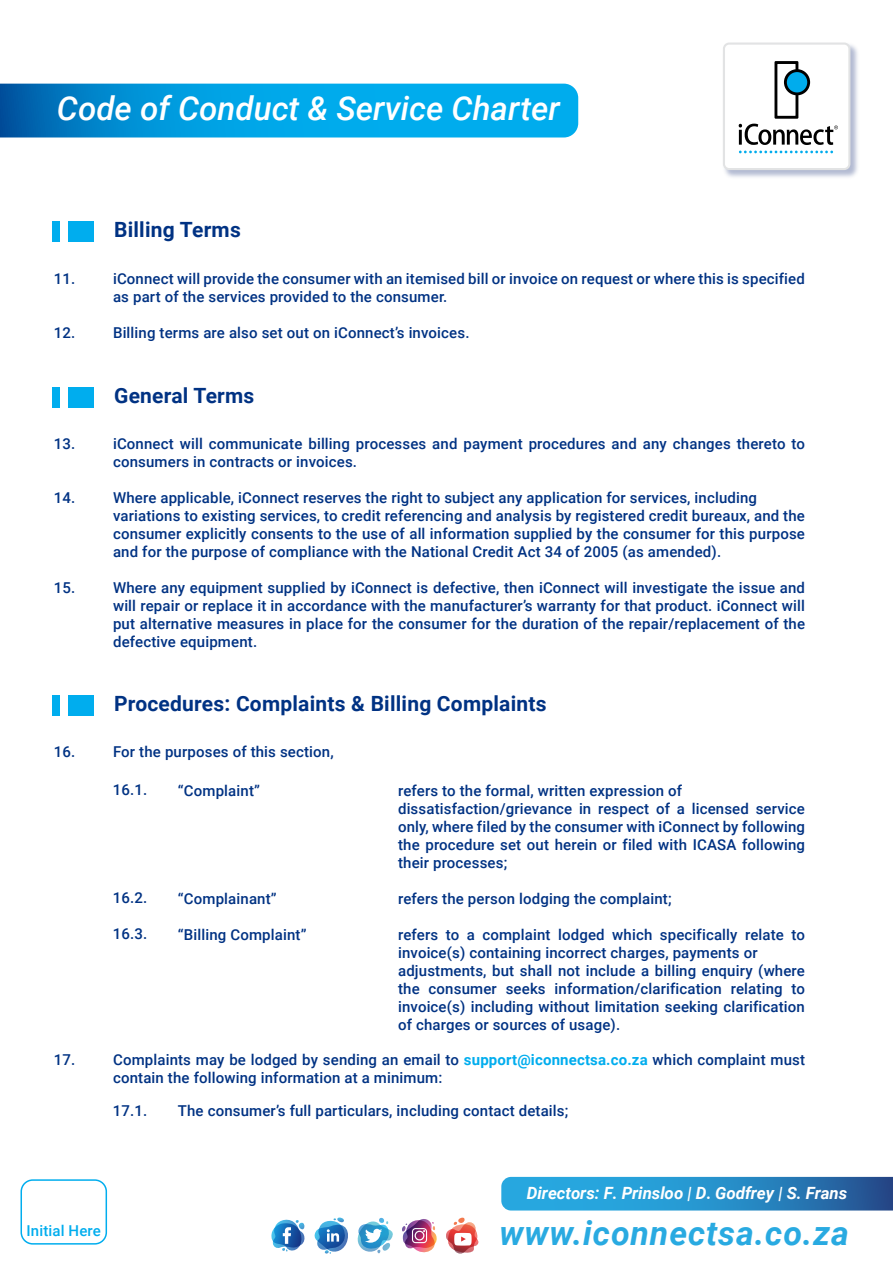
<style>
.page{position:relative;width:893px;height:1263px;background:#fff}
.page>*{position:absolute;margin:0;border:0;box-sizing:border-box;transform-origin:0 0}
.t1{font:italic 700 33.75px "Roboto";letter-spacing:.025em;color:#29aae1}
.t2{font:italic 500 33px "Roboto";color:#fff}
.t3{font:700 21px "Roboto";letter-spacing:.01em;color:#003283}
.t4{font:italic 700 16.95px "Roboto";letter-spacing:-.005em;color:#fff}
.t5{font:500 15px/18px "Roboto";letter-spacing:.01em;color:#003283}
.t6{font:500 15px "Roboto";letter-spacing:.01em;color:#00adee}
.s1{font-weight:700;color:#00adee}
</style>
<div class="page">
<svg style="left:0;top:84px;width:578px;height:53px;background:#009bde"></svg>
<img style="left:725px;top:42px;width:133px;height:135px">
<svg style="left:723px;top:43px;width:127px;height:127px"></svg>
<svg style="left:402px;top:1219px;width:35px;height:33px"></svg>
<svg style="left:358px;top:1218px;width:35px;height:35px"></svg>
<svg style="left:446px;top:1217px;width:33px;height:37px"></svg>
<svg style="left:271px;top:1220px;width:33px;height:32px"></svg>
<svg style="left:315px;top:1217px;width:33px;height:37px"></svg>
<svg style="left:501px;top:1177px;width:392px;height:33px;background:#278bc5"></svg>
<div style="left:68px;top:221px;width:26px;height:21px;background:#00adee"></div>
<div style="left:52px;top:221px;width:7px;height:21px;background:#00adee"></div>
<div style="left:68px;top:387px;width:26px;height:20px;background:#00adee"></div>
<div style="left:52px;top:387px;width:7px;height:20px;background:#00adee"></div>
<div style="left:68px;top:695px;width:26px;height:20px;background:#00adee"></div>
<div style="left:52px;top:695px;width:7px;height:20px;background:#00adee"></div>
<div style="left:21px;top:1179px;width:86px;height:65px;border:2px solid #00adee;border-radius:11px"></div>
<h2 class="t2" style="left:57px;top:85px;width:504px">Code of Conduct &amp; Service Charter</h2>
<p class="t5" style="left:54px;top:269px;width:23px">11.</p>
<p class="t5" style="left:54px;top:323px;width:23px">12.</p>
<p class="t5" style="left:54px;top:434px;width:23px">13.</p>
<p class="t5" style="left:54px;top:488px;width:23px">14.</p>
<p class="t5" style="left:54px;top:578px;width:23px">15.</p>
<h3 class="t3" style="left:114px;top:215px;width:128px">Billing Terms</h3>
<p class="t5" style="left:113px;top:269px;width:693px">iConnect will provide the consumer with an itemised bill or invoice on request or where this is specified as part of the services provided to the consumer.</p>
<p class="t5" style="left:113px;top:323px;width:358px">Billing terms are also set out on iConnect’s invoices.</p>
<h3 class="t3" style="left:114px;top:380px;width:142px">General Terms</h3>
<p class="t5" style="left:113px;top:434px;width:693px">iConnect will communicate billing processes and payment procedures and any changes thereto to consumers in contracts or invoices.</p>
<p class="t5" style="left:113px;top:488px;width:693px">Where applicable, iConnect reserves the right to subject any application for services, including variations to existing services, to credit referencing and analysis by registered credit bureaux, and the consumer explicitly consents to the use of all information supplied by the consumer for this purpose and for the purpose of compliance with the National Credit Act 34 of 2005 (as amended).</p>
<p class="t5" style="left:113px;top:578px;width:693px;text-align:justify">Where any equipment supplied by iConnect is defective, then iConnect will investigate the issue and will repair or replace it in accordance with the manufacturer’s warranty for that product. iConnect will put alternative measures in place for the consumer for the duration of the repair/replacement of the defective equipment.</p>
<h3 class="t3" style="left:114px;top:688px;width:434px">Procedures: Complaints &amp; Billing Complaints</h3>
<p class="t5" style="left:54px;top:742px;width:23px">16.</p>
<p class="t5" style="left:113px;top:742px;width:222px">For the purposes of this section,</p>
<p class="t5" style="left:113px;top:780px;width:36px">16.1.</p>
<p class="t5" style="left:178px;top:781px;width:84px">“Complaint”</p>
<p class="t5" style="left:113px;top:888px;width:36px">16.2.</p>
<p class="t5" style="left:113px;top:924px;width:36px">16.3.</p>
<p class="t5" style="left:178px;top:889px;width:100px">“Complainant”</p>
<p class="t5" style="left:178px;top:925px;width:130px">“Billing Complaint”</p>
<p class="t5" style="left:398px;top:781px;width:408px">refers to the formal, written expression of dissatisfaction/grievance in respect of a licensed service only, where filed by the consumer with iConnect by following the procedure set out herein or filed with ICASA following their processes;</p>
<p class="t5" style="left:398px;top:889px;width:275px">refers the person lodging the complaint;</p>
<p class="t5" style="left:398px;top:925px;width:408px">refers to a complaint lodged which specifically relate to invoice(s) containing incorrect charges, payments or adjustments, but shall not include a billing enquiry (where the consumer seeks information/clarification relating to invoice(s) including without limitation seeking clarification of charges or sources of usage).</p>
<p class="t5" style="left:54px;top:1050px;width:23px">17.</p>
<p class="t5" style="left:113px;top:1050px;width:693px">Complaints may be lodged by sending an email to <span class="s1">support@iconnectsa.co.za</span> which complaint must contain the following information at a minimum:</p>
<p class="t5" style="left:113px;top:1100px;width:36px">17.1.</p>
<p class="t5" style="left:178px;top:1100px;width:392px">The consumer’s full particulars, including contact details;</p>
<p class="t6" style="left:26px;top:1220px;width:76px">Initial Here</p>
<p class="t4" style="left:527px;top:1181px;width:322px">Directors: F. Prinsloo | D. Godfrey | S. Frans</p>
<h1 class="t1" style="left:499px;top:1210px;width:351px">www.iconnectsa.co.za</h1>
</div>
